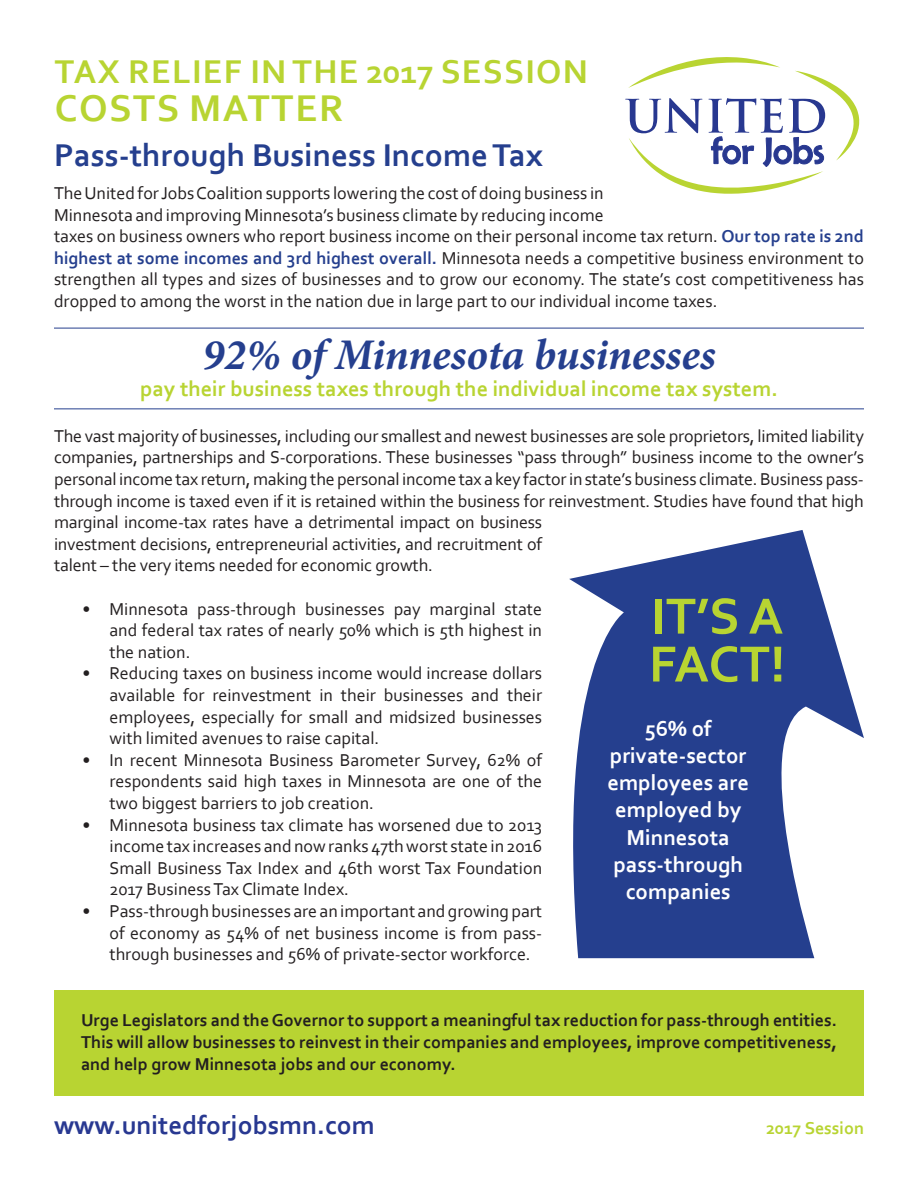
<style>
.page{position:relative;width:918px;height:1188px;background:#fff}
.page>*{position:absolute;margin:0;border:0;box-sizing:border-box;transform-origin:0 0}
.t1{font:700 53.25px "Corbel";letter-spacing:-.005em;color:#b8d432}
.t2{font:italic 700 43.8px "Minion Pro";letter-spacing:-.005em;color:#253f8e}
.t3{font:700 39px "Corbel";letter-spacing:.04em;color:#b8d432}
.t4{font:700 34.5px "Corbel";letter-spacing:.04em;color:#b8d432}
.t5{font:700 33px "Corbel";color:#253f8e}
.t6{font:700 27px "Corbel";color:#283891}
.t7{font:700 22.65px/27.2px "Corbel";color:#fff;text-align:center}
.t8{font:700 22.2px "Corbel";color:#b8d432}
.t9{font:18px/21.6px "Corbel";color:#231f20;text-align:justify}
.t10{font:700 18px/21.6px "Corbel";color:#231f20;text-align:justify}
.t11{font:700 18px "Corbel";color:#b8d432}
.s1{font-weight:700;color:#253f8e}
</style>
<div class="page">
<svg style="left:625px;top:57px;width:235px;height:137px"></svg>
<svg style="left:569px;top:530px;width:295px;height:428px;fill:#253f8e"></svg>
<hr style="left:54px;top:328px;width:810px;height:1px;background:#253f8e">
<hr style="left:54px;top:408px;width:810px;height:1px;background:#253f8e">
<div style="left:54px;top:990px;width:810px;height:106px;background:#b8d432"></div>
<p class="t4" style="left:55px;top:50px;width:535px">TAX RELIEF IN THE 2017 SESSION</p>
<p class="t3" style="left:55px;top:83px;width:290px">COSTS MATTER</p>
<p class="t5" style="left:54px;top:134px;width:491px">Pass-through Business Income Tax</p>
<p class="t9" style="left:54px;top:182px;width:812px;text-align:left">The United for Jobs Coalition supports lowering the cost of doing business in<br>Minnesota and improving Minnesota’s business climate by reducing income<br>taxes on business owners who report business income on their personal income tax return. <span class="s1">Our top rate is 2nd highest at some incomes and 3rd highest overall.</span> Minnesota needs a competitive business environment to strengthen all types and sizes of businesses and to grow our economy. The state’s cost competitiveness has dropped to among the worst in the nation due in large part to our individual income taxes.</p>
<p class="t2" style="left:202px;top:324px;width:515px">92% of Minnesota businesses</p>
<p class="t8" style="left:140px;top:375px;width:639px">pay their business taxes through the individual income tax system.</p>
<p class="t9" style="left:54px;top:425px;width:812px;text-align:left">The vast majority of businesses, including our smallest and newest businesses are sole proprietors, limited liability companies, partnerships and S-corporations. These businesses “pass through” business income to the owner’s personal income tax return, making the personal income tax a key factor in state’s business climate. Business pass&shy;through income is taxed even if it is retained within the business for reinvestment. Studies have found that high marginal income-tax rates have a detrimental impact on business<br>investment decisions, entrepreneurial activities, and recruitment of<br>talent – the very items needed for economic growth.</p>
<p class="t9" style="left:110px;top:597px;width:434px;text-indent:-27px">• Minnesota pass-through businesses pay marginal state and federal tax rates of nearly 50% which is 5th highest in the nation.</p>
<p class="t9" style="left:110px;top:662px;width:434px;text-indent:-27px">• Reducing taxes on business income would increase dollars available for reinvestment in their businesses and their employees, especially for small and midsized businesses with limited avenues to raise capital.</p>
<p class="t9" style="left:110px;top:749px;width:434px;text-indent:-27px">• In recent Minnesota Business Barometer Survey, 62% of respondents said high taxes in Minnesota are one of the two biggest barriers to job creation.</p>
<p class="t9" style="left:110px;top:813px;width:434px;text-indent:-27px">• Minnesota business tax climate has worsened due to 2013 income tax increases and now ranks 47th worst state in 2016<br>Small Business Tax Index and 46th worst Tax Foundation 2017 Business Tax Climate Index.</p>
<p class="t9" style="left:110px;top:900px;width:434px;text-indent:-27px">• Pass-through businesses are an important and growing part of economy as 54% of net business income is from pass&shy;through businesses and 56% of private-sector workforce.</p>
<p class="t1" style="left:651px;top:583px;width:134px">IT’S A</p>
<p class="t1" style="left:649px;top:631px;width:138px">FACT!</p>
<p class="t7" style="left:645px;top:714px;width:68px">56% of</p>
<p class="t7" style="left:607px;top:742px;width:143px;text-align:left">private-sector employees are</p>
<p class="t7" style="left:615px;top:796px;width:128px">employed by<br>Minnesota</p>
<p class="t7" style="left:613px;top:850px;width:131px">pass-through companies</p>
<p class="t10" style="left:81px;top:1009px;width:758px">Urge Legislators and the Governor to support a meaningful tax reduction for pass-through entities.<br>This will allow businesses to reinvest in their companies and employees, improve competitiveness, and help grow Minnesota jobs and our economy.</p>
<p class="t6" style="left:54px;top:1108px;width:322px">www.unitedforjobsmn.com</p>
<p class="t11" style="left:766px;top:1117px;width:99px">2017 Session</p>
</div>
